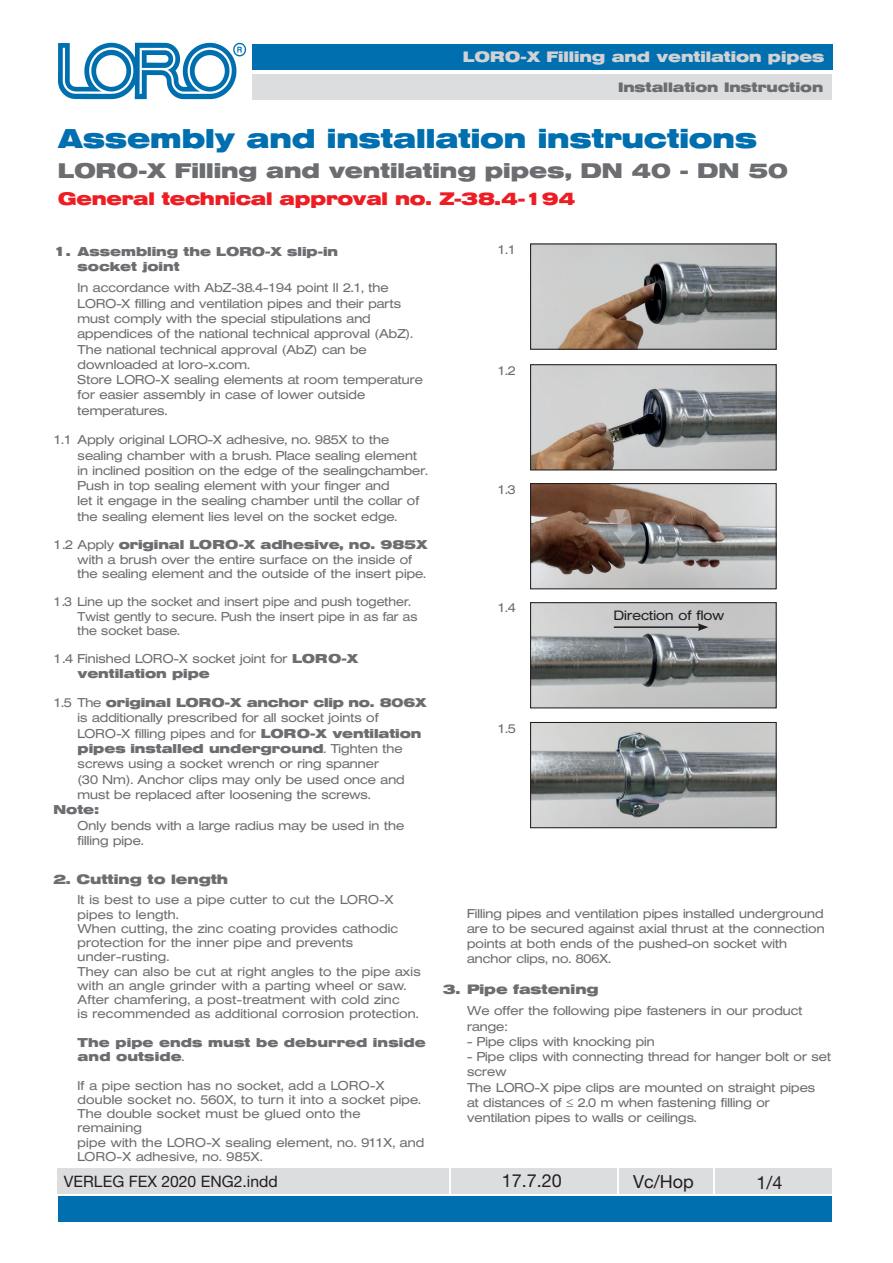
<style>
.page{position:relative;width:893px;height:1263px;background:#fff}
.page>*{position:absolute;margin:0;border:0;box-sizing:border-box;transform-origin:0 0}
.t1{font:700 27px "Helvetica Extended BQ";color:#006faf}
.t2{font:700 21px "Helvetica Extended BQ";color:#6c6d70}
.t3{font:700 18px "Helvetica Extended BQ";letter-spacing:-.01em;color:#ee1d23}
.t4{font:18px "Helvetica Neue LT Std";color:#231f20}
.t5{font:15.75px "Helvetica Neue LT Std";color:#231f20}
.t6{font:700 15px "Helvetica Extended BQ";color:#d1d2d4}
.t7{font:700 13.5px "Helvetica Extended BQ";color:#6c6d70}
.t8{font:300 13.5px "Helvetica Extended BQ";color:#231f20}
.t9{font:300 12.75px/15.3px "Helvetica Extended BQ";color:#6c6d70}
.t10{font:300 12.75px/14.2px "Helvetica Extended BQ";color:#6c6d70;scale:.96 1}
.t11{font:700 12.75px/15.3px "Helvetica Extended BQ";letter-spacing:.01em;color:#6c6d70}
.s1{font-size:13.5px}
.s2{font-weight:700}
.s3{font-weight:300}
</style>
<div class="page">
<div style="left:252px;top:44px;width:581px;height:26px;background:#006faf"></div>
<div style="left:252px;top:74px;width:580px;height:25px;background:#dcdddf"></div>
<img style="left:58px;top:42px;width:189px;height:58px">
<div style="left:58px;top:1196px;width:774px;height:26px;background:#006faf"></div>
<div style="left:58px;top:1168px;width:391px;height:25px;background:#dcdddf"></div>
<div style="left:451px;top:1168px;width:166px;height:25px;background:#dcdddf"></div>
<div style="left:619px;top:1168px;width:94px;height:25px;background:#dcdddf"></div>
<div style="left:715px;top:1168px;width:117px;height:25px;background:#dcdddf"></div>
<img style="left:532px;top:245px;width:243px;height:103px">
<div style="left:530px;top:243px;width:247px;height:107px;border:1px solid #231f20"></div>
<img style="left:532px;top:366px;width:243px;height:102px">
<div style="left:530px;top:364px;width:247px;height:106px;border:1px solid #231f20"></div>
<img style="left:532px;top:485px;width:243px;height:102px">
<div style="left:530px;top:483px;width:247px;height:106px;border:1px solid #231f20"></div>
<img style="left:532px;top:604px;width:243px;height:102px">
<div style="left:530px;top:602px;width:247px;height:106px;border:1px solid #231f20"></div>
<img style="left:532px;top:724px;width:243px;height:102px">
<div style="left:530px;top:722px;width:247px;height:106px;border:1px solid #231f20"></div>
<hr style="left:614px;top:626px;width:86px;height:2px;background:#231f20">
<svg style="left:698px;top:623px;width:10px;height:8px"></svg>
<p class="t6" style="left:463px;top:48px;width:363px">LORO-X Filling and ventilation pipes</p>
<p class="t7" style="left:618px;top:79px;width:207px">Installation Instruction</p>
<h1 class="t1" style="left:58px;top:122px;width:701px">Assembly and installation instructions</h1>
<h2 class="t2" style="left:58px;top:158px;width:731px">LORO-X Filling and ventilating pipes, DN 40 - DN 50</h2>
<h3 class="t3" style="left:58px;top:188px;width:519px">General technical approval no. Z-38.4-194</h3>
<p class="t11" style="left:78px;top:244px;width:262px;text-indent:-24px"><span class="s1">1.</span> Assembling the LORO-X slip-in socket joint</p>
<p class="t9" style="left:78px;top:280px;width:347px">In accordance with AbZ-38.4-194 point II 2.1, the LORO-X filling and ventilation pipes and their parts must comply with the special stipulations and appendices of the national technical approval (AbZ).<br>The national technical approval (AbZ) can be downloaded at loro-x.com.<br>Store LORO-X sealing elements at room temperature for easier assembly in case of lower outside temperatures.</p>
<p class="t9" style="left:78px;top:432px;width:352px;text-indent:-24px">1.1 Apply original LORO-X adhesive, no. 985X to the sealing chamber with a brush. Place sealing element in inclined position on the edge of the sealingchamber.<br>Push in top sealing element with your finger and<br>let it engage in the sealing chamber until the collar of the sealing element lies level on the socket edge.</p>
<p class="t9" style="left:78px;top:538px;width:352px;line-height:14.2px;text-indent:-24px">1.2 Apply <span class="s2">original LORO-X adhesive, no. 985X </span>with a brush over the entire surface on the inside of the sealing element and the outside of the insert pipe.</p>
<p class="t10" style="left:78px;top:595px;width:356px;text-indent:-24px">1.3 Line up the socket and insert pipe and push together.<br>Twist gently to secure. Push the insert pipe in as far as the socket base.</p>
<p class="t9" style="left:78px;top:652px;width:282px;line-height:14.2px;text-indent:-24px">1.4 Finished LORO-X socket joint for <span class="s2">LORO-X ventilation pipe</span></p>
<p class="t9" style="left:78px;top:695px;width:351px;text-indent:-24px">1.5 The <span class="s2">original LORO-X anchor clip no. 806X </span>is additionally prescribed for all socket joints of LORO-X filling pipes and for <span class="s2">LORO-X ventilation pipes installed underground</span>. Tighten the screws using a socket wrench or ring spanner<br>(30 Nm). Anchor clips may only be used once and must be replaced after loosening the screws.</p>
<p class="t11" style="left:54px;top:802px;width:47px">Note:</p>
<p class="t9" style="left:78px;top:818px;width:328px">Only bends with a large radius may be used in the filling pipe.</p>
<p class="t9" style="left:498px;top:242px;width:20px">1.1</p>
<p class="t9" style="left:498px;top:363px;width:20px">1.2</p>
<p class="t9" style="left:498px;top:482px;width:20px">1.3</p>
<p class="t9" style="left:498px;top:600px;width:20px">1.4</p>
<p class="t8" style="left:614px;top:608px;width:112px">Direction of flow</p>
<p class="t9" style="left:498px;top:721px;width:20px">1.5</p>
<p class="t7" style="left:54px;top:871px;width:176px">2. Cutting to length</p>
<p class="t9" style="left:78px;top:893px;width:345px;line-height:14.2px">It is best to use a pipe cutter to cut the LORO-X pipes to length.<br>When cutting, the zinc coating provides cathodic protection for the inner pipe and prevents under-rusting.<br>They can also be cut at right angles to the pipe axis with an angle grinder with a parting wheel or saw.<br>After chamfering, a post-treatment with cold zinc<br>is recommended as additional corrosion protection.</p>
<p class="t11" style="left:78px;top:1035px;width:350px;line-height:14.2px">The pipe ends must be deburred inside and outside<span class="s3">.</span></p>
<p class="t9" style="left:78px;top:1078px;width:348px;line-height:14.2px">If a pipe section has no socket, add a LORO-X double socket no. 560X, to turn it into a socket pipe.<br>The double socket must be glued onto the remaining<br>pipe with the LORO-X sealing element, no. 911X, and LORO-X adhesive, no. 985X.</p>
<p class="t9" style="left:467px;top:906px;width:359px">Filling pipes and ventilation pipes installed underground are to be secured against axial thrust at the connection points at both ends of the pushed-on socket with anchor clips, no. 806X.</p>
<p class="t7" style="left:443px;top:981px;width:157px">3. Pipe fastening</p>
<p class="t9" style="left:467px;top:1003px;width:337px">We offer the following pipe fasteners in our product range:</p>
<p class="t9" style="left:467px;top:1034px;width:189px">- Pipe clips with knocking pin</p>
<p class="t9" style="left:467px;top:1049px;width:366px">- Pipe clips with connecting thread for hanger bolt or set screw<br>The LORO-X pipe clips are mounted on straight pipes<br>at distances of ≤ 2.0 m when fastening filling or ventilation pipes to walls or ceilings.</p>
<p class="t5" style="left:64px;top:1172px;width:215px">VERLEG FEX 2020 ENG2.indd</p>
<h3 class="t4" style="left:502px;top:1170px;width:62px">17.7.20</h3>
<h3 class="t4" style="left:633px;top:1170px;width:62px">Vc/Hop</h3>
<h3 class="t4" style="left:756px;top:1172px;width:28px">1/4</h3>
</div>
